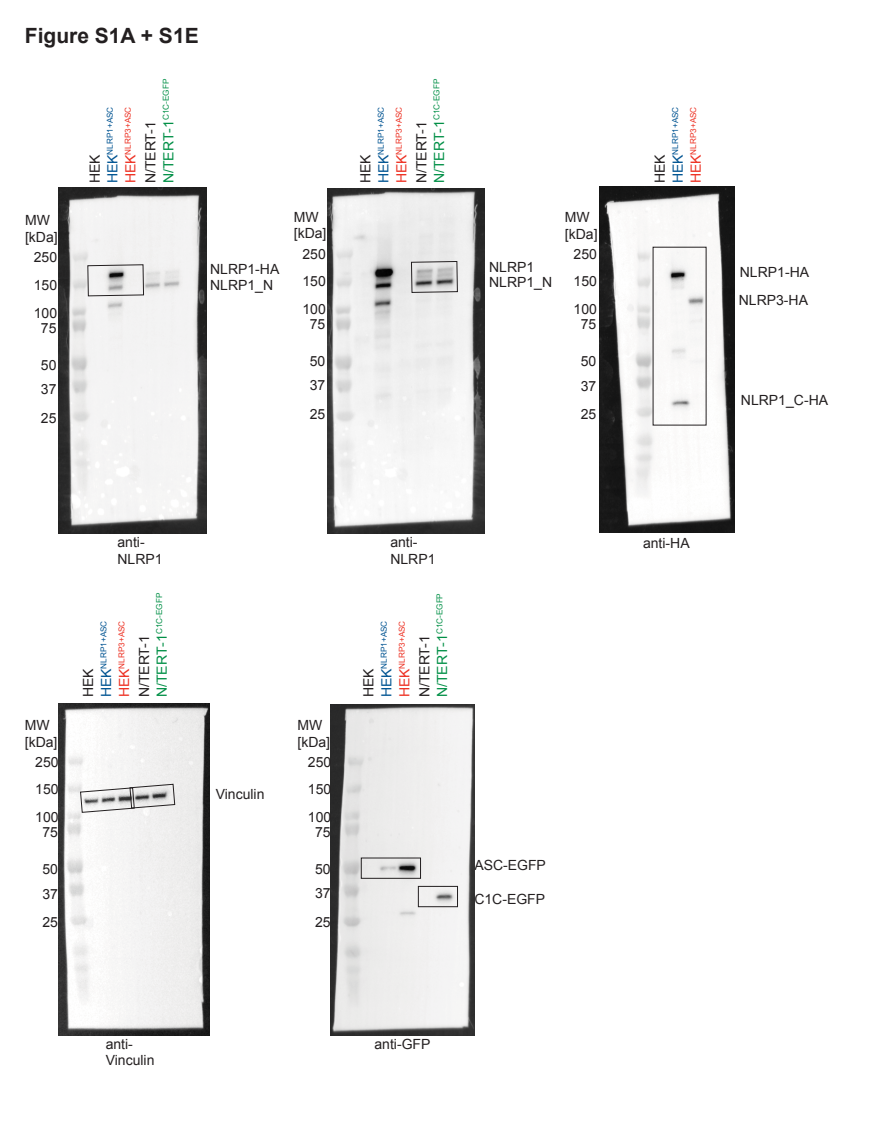
<style>
.page{position:relative;width:869px;height:1132px;background:#fff}
.page>*{position:absolute;margin:0;border:0;box-sizing:border-box;transform-origin:0 0}
.t1{font:700 21px "Arial";color:#231f20}
.t2{font:14px/16.8px "Arial";color:#231f20}
.t3{font:8.22px/17.8px "Arial";color:#005492}
.s1{font-size:14px}
.s2{font-size:14px;color:#ed3224}
.s3{color:#ed3224}
.s4{color:#018f46}
</style>
<div class="page">
<img style="left:58px;top:188px;width:148px;height:345px">
<svg style="left:87px;top:264px;width:57px;height:33px"></svg>
<img style="left:327px;top:188px;width:157px;height:345px">
<svg style="left:410px;top:260px;width:48px;height:33px;background:#b9b9b9"></svg>
<img style="left:599px;top:186px;width:135px;height:346px">
<img style="left:59px;top:703px;width:151px;height:332px">
<svg style="left:80px;top:783px;width:95px;height:30px"></svg>
<img style="left:330px;top:704px;width:144px;height:331px">
<div style="left:418px;top:885px;width:39px;height:21px;border:1px solid #231f20"></div>
<h1 class="t1" style="left:25px;top:22px;width:175px">Figure S1A + S1E</h1>
<p class="t3" style="left:101px;top:183px;width:78px;rotate:-90deg"><span class="s1">HEK</span>NLRP1+ASC<br><span class="s2">HEK</span><span class="s3">NLRP3+ASC</span></p>
<p class="t2" style="left:86px;top:183px;width:30px;rotate:-90deg">HEK</p>
<p class="t2" style="left:142px;top:183px;width:106px;line-height:17.8px;rotate:-90deg">N/TERT-1<br><span class="s4">N/TERT-1</span><sup>C1C-EGFP</sup></p>
<p class="t3" style="left:372px;top:183px;width:78px;rotate:-90deg"><span class="s1">HEK</span>NLRP1+ASC<br><span class="s2">HEK</span><span class="s3">NLRP3+ASC</span></p>
<p class="t2" style="left:357px;top:183px;width:30px;rotate:-90deg">HEK</p>
<p class="t2" style="left:412px;top:183px;width:106px;line-height:17.8px;rotate:-90deg">N/TERT-1<br><span class="s4">N/TERT-1</span><sup>C1C-EGFP</sup></p>
<p class="t3" style="left:666px;top:183px;width:78px;rotate:-90deg"><span class="s1">HEK</span>NLRP1+ASC<br><span class="s2">HEK</span><span class="s3">NLRP3+ASC</span></p>
<p class="t2" style="left:651px;top:183px;width:30px;rotate:-90deg">HEK</p>
<p class="t2" style="left:25px;top:212px;width:34px">MW [kDa]</p>
<p class="t2" style="left:34px;top:271px;width:25px;line-height:28px">150<br>100</p>
<p class="t2" style="left:41px;top:319px;width:17px">75</p>
<p class="t2" style="left:41px;top:352px;width:17px;line-height:24.3px">50<br>37</p>
<p class="t2" style="left:41px;top:409px;width:17px">25</p>
<p class="t2" style="left:34px;top:249px;width:25px">250</p>
<p class="t2" style="left:210px;top:261px;width:71px;line-height:15.6px">NLRP1-HA<br>NLRP1_N</p>
<p class="t2" style="left:293px;top:208px;width:34px">MW [kDa]</p>
<p class="t2" style="left:302px;top:267px;width:25px;line-height:28px">150<br>100</p>
<p class="t2" style="left:309px;top:316px;width:17px">75</p>
<p class="t2" style="left:309px;top:349px;width:17px;line-height:24.3px">50<br>37</p>
<p class="t2" style="left:309px;top:405px;width:17px">25</p>
<p class="t2" style="left:302px;top:245px;width:25px">250</p>
<p class="t2" style="left:489px;top:259px;width:65px;line-height:15.6px">NLRP1<br>NLRP1_N</p>
<p class="t2" style="left:564px;top:209px;width:34px">MW [kDa]</p>
<p class="t2" style="left:573px;top:267px;width:25px;line-height:28px">150<br>100</p>
<p class="t2" style="left:580px;top:316px;width:17px">75</p>
<p class="t2" style="left:580px;top:349px;width:17px;line-height:24.3px">50<br>37</p>
<p class="t2" style="left:580px;top:406px;width:17px">25</p>
<p class="t2" style="left:573px;top:246px;width:25px">250</p>
<p class="t2" style="left:739px;top:264px;width:71px">NLRP1-HA</p>
<p class="t2" style="left:738px;top:292px;width:71px">NLRP3-HA</p>
<p class="t2" style="left:740px;top:391px;width:89px">NLRP1_C-HA</p>
<p class="t2" style="left:117px;top:534px;width:47px">anti-<br>NLRP1</p>
<p class="t2" style="left:390px;top:534px;width:47px">anti-<br>NLRP1</p>
<p class="t2" style="left:642px;top:535px;width:48px">anti-HA</p>
<p class="t3" style="left:95px;top:697px;width:78px;rotate:-90deg"><span class="s1">HEK</span>NLRP1+ASC<br><span class="s2">HEK</span><span class="s3">NLRP3+ASC</span></p>
<p class="t2" style="left:80px;top:697px;width:30px;rotate:-90deg">HEK</p>
<p class="t2" style="left:135px;top:697px;width:106px;line-height:17.8px;rotate:-90deg">N/TERT-1<br><span class="s4">N/TERT-1</span><sup>C1C-EGFP</sup></p>
<p class="t3" style="left:375px;top:697px;width:78px;rotate:-90deg"><span class="s1">HEK</span>NLRP1+ASC<br><span class="s2">HEK</span><span class="s3">NLRP3+ASC</span></p>
<p class="t2" style="left:360px;top:697px;width:30px;rotate:-90deg">HEK</p>
<p class="t2" style="left:415px;top:697px;width:106px;line-height:17.8px;rotate:-90deg">N/TERT-1<br><span class="s4">N/TERT-1</span><sup>C1C-EGFP</sup></p>
<p class="t2" style="left:25px;top:716px;width:34px">MW [kDa]</p>
<p class="t2" style="left:35px;top:775px;width:25px;line-height:28px">150<br>100</p>
<p class="t2" style="left:42px;top:823px;width:17px">75</p>
<p class="t2" style="left:42px;top:857px;width:17px;line-height:24.3px">50<br>37</p>
<p class="t2" style="left:42px;top:913px;width:17px">25</p>
<p class="t2" style="left:35px;top:753px;width:25px">250</p>
<p class="t2" style="left:215px;top:785px;width:50px">Vinculin</p>
<p class="t2" style="left:297px;top:716px;width:34px">MW [kDa]</p>
<p class="t2" style="left:308px;top:774px;width:25px;line-height:28px">150<br>100</p>
<p class="t2" style="left:315px;top:823px;width:17px">75</p>
<p class="t2" style="left:315px;top:856px;width:17px;line-height:24.3px">50<br>37</p>
<p class="t2" style="left:315px;top:913px;width:17px">25</p>
<p class="t2" style="left:308px;top:753px;width:25px">250</p>
<p class="t2" style="left:474px;top:856px;width:73px">ASC-EGFP</p>
<p class="t2" style="left:474px;top:890px;width:72px">C1C-EGFP</p>
<p class="t2" style="left:106px;top:1034px;width:50px">anti-<br>Vinculin</p>
<p class="t2" style="left:374px;top:1035px;width:58px">anti-GFP</p>
</div>
